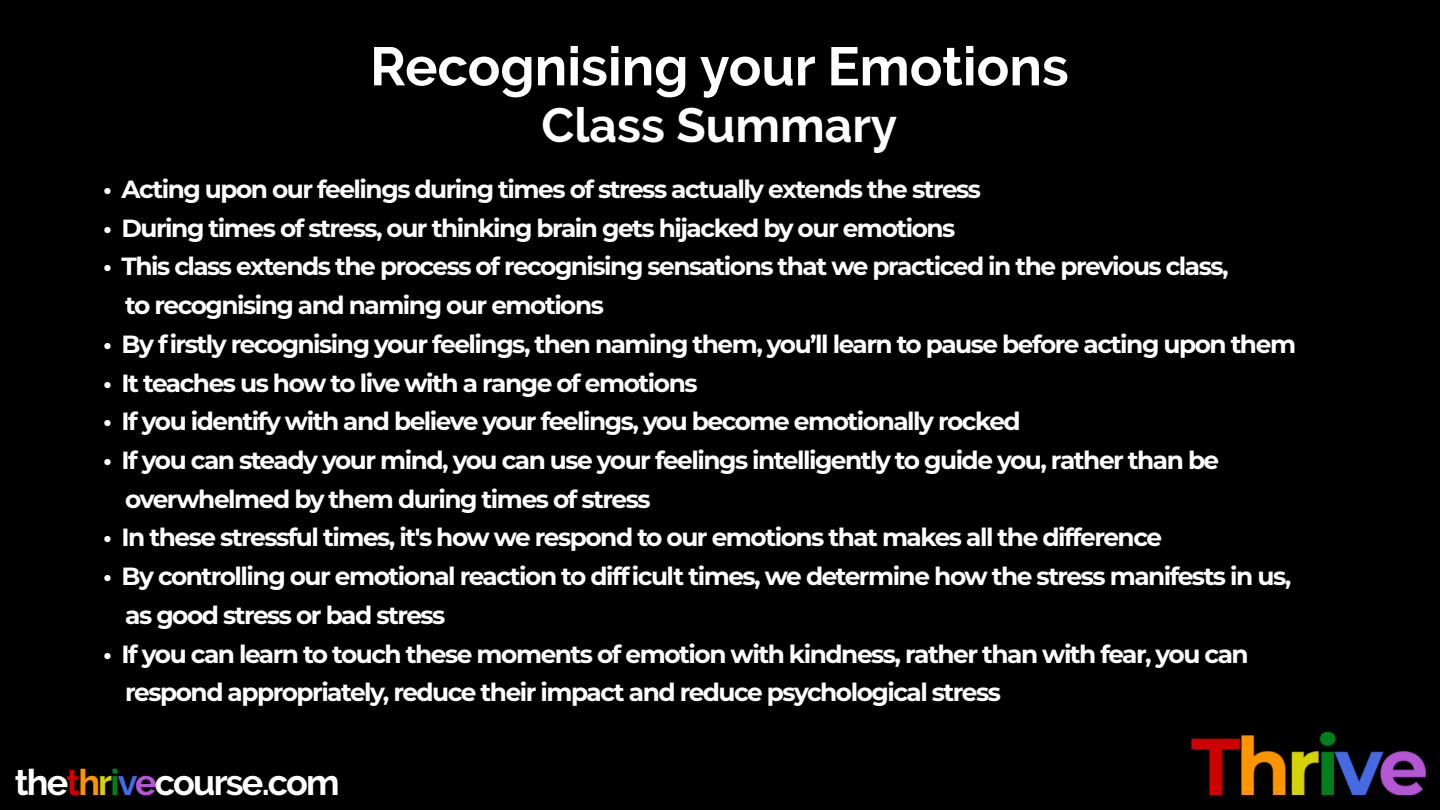
<style>
.page{position:relative;width:1440px;height:810px;background:#000}
.page>*{position:absolute;margin:0;border:0;box-sizing:border-box;transform-origin:0 0}
.t1{font:700 54px "Raleway";color:#fff}
.t2{font:700 48px "Raleway";color:#fff}
.t3{font:700 36px "Raleway";letter-spacing:-.05em;color:#fff}
.t4{font:700 24.83px/38.7px "Montserrat";letter-spacing:-.06em;color:#fff}
.s1{color:#cf0000}
.s2{color:#fe9500}
.s3{color:#d5d306}
.s4{color:#03801b}
.s5{color:#456ae3}
.s6{color:#b557d4}
</style>
<div class="page">
<img style="left:1192px;top:732px;width:234px;height:63px">
<h1 class="t1" style="left:370px;top:35px;width:700px">Recognising your Emotions</h1>
<h2 class="t2" style="left:541px;top:97px;width:357px">Class Summary</h2>
<p class="t4" style="left:103px;top:170px;width:880px">• Acting upon our feelings during times of stress actually extends the stress</p>
<p class="t4" style="left:103px;top:208px;width:854px">• During times of stress, our thinking brain gets hijacked by our emotions</p>
<p class="t4" style="left:125px;top:247px;width:1105px;text-indent:-22px">• This class extends the process of recognising sensations that we practiced in the previous class, to recognising and naming our emotions</p>
<p class="t4" style="left:103px;top:325px;width:1194px">• By firstly recognising your feelings, then naming them, you’ll learn to pause before acting upon them</p>
<p class="t4" style="left:103px;top:363px;width:596px">• It teaches us how to live with a range of emotions</p>
<p class="t4" style="left:103px;top:402px;width:919px">• If you identify with and believe your feelings, you become emotionally rocked</p>
<p class="t4" style="left:125px;top:441px;width:1096px;text-indent:-22px">• If you can steady your mind, you can use your feelings intelligently to guide you, rather than be overwhelmed by them during times of stress</p>
<p class="t4" style="left:103px;top:518px;width:1060px">• In these stressful times, it's how we respond to our emotions that makes all the difference</p>
<p class="t4" style="left:125px;top:557px;width:1167px;text-indent:-22px">• By controlling our emotional reaction to difficult times, we determine how the stress manifests in us, as good stress or bad stress</p>
<p class="t4" style="left:125px;top:634px;width:1125px;text-indent:-22px">• If you can learn to touch these moments of emotion with kindness, rather than with fear, you can respond appropriately, reduce their impact and reduce psychological stress</p>
<h3 class="t3" style="left:15px;top:761px;width:327px">the<span class="s1">t</span><span class="s2">h</span><span class="s3">r</span><span class="s4">i</span><span class="s5">v</span><span class="s6">e</span>course.com</h3>
</div>
